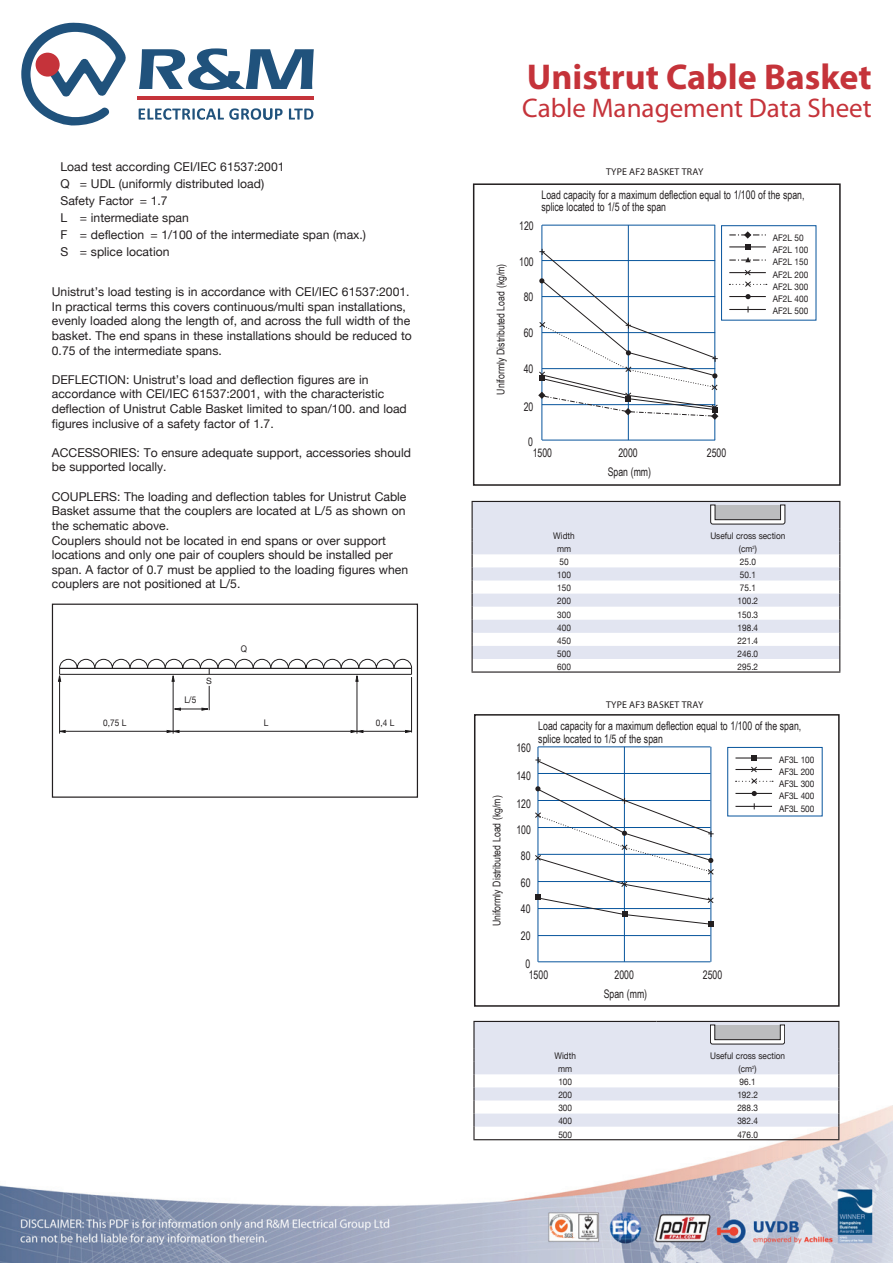
<style>
.page{position:relative;width:893px;height:1263px;background:#fff}
.page>*{position:absolute;margin:0;border:0;box-sizing:border-box;transform-origin:0 0}
.t1{font:700 36px "Myriad Pro";color:#c5333a}
.t2{font:27px "Myriad Pro";color:#c5333a}
.t3{font:12.15px/14.5px "Helvetica Neue";color:#231f20}
.t4{font:11.85px/11.1px "Arial Narrow";color:#231f20;scale:.9 1}
.t5{font:10.65px "Arial Narrow";color:#231f20}
.t6{font:800 9.9px "Futura";letter-spacing:.015em;color:#231f20}
.t7{font:9.15px/12.1px "Helvetica Neue";color:#231f20;scale:.9 1}
.t8{font:8.7px "Helvetica";color:#201d1e}
</style>
<div class="page">
<svg style="left:21px;top:22px;width:105px;height:104px"></svg>
<div style="left:36px;top:53px;width:24px;height:24px;background:#c5333a;border-radius:50%"></div>
<hr style="left:138px;top:96px;width:176px;height:4px;background:#c5333a">
<svg style="left:139px;top:48px;width:175px;height:42px"></svg>
<svg style="left:289px;top:109px;width:24px;height:11px"></svg>
<svg style="left:139px;top:108px;width:144px;height:12px"></svg>
<img style="left:0;top:1105px;width:892px;height:158px">
<hr style="left:179px;top:731px;width:172px;height:1px;background:#201d1e">
<hr style="left:65px;top:731px;width:102px;height:1px;background:#201d1e">
<svg style="left:60px;top:730px;width:6px;height:3px"></svg>
<svg style="left:167px;top:730px;width:13px;height:3px"></svg>
<hr style="left:411px;top:677px;width:1px;height:55px;background:#201d1e">
<svg style="left:405px;top:730px;width:8px;height:3px"></svg>
<svg style="left:351px;top:730px;width:12px;height:3px"></svg>
<hr style="left:363px;top:731px;width:43px;height:1px;background:#201d1e">
<hr style="left:59px;top:680px;width:1px;height:54px;background:#201d1e">
<hr style="left:173px;top:680px;width:1px;height:54px;background:#201d1e">
<svg style="left:58px;top:659px;width:354px;height:52px"></svg>
<hr style="left:357px;top:680px;width:1px;height:54px;background:#201d1e">
<div style="left:52px;top:604px;width:366px;height:194px;border:1px solid #231f20"></div>
<hr style="left:542px;top:225px;width:173px;height:1px;background:#07549c">
<hr style="left:542px;top:440px;width:173px;height:1px;background:#07549c">
<hr style="left:628px;top:225px;width:1px;height:215px;background:#07549c">
<hr style="left:542px;top:225px;width:1px;height:215px;background:#07549c">
<hr style="left:715px;top:225px;width:1px;height:215px;background:#07549c">
<div style="left:721px;top:225px;width:95px;height:95px;border:1px solid #07549c"></div>
<hr style="left:729px;top:296px;width:37px;height:1px;background:#231f20">
<hr style="left:729px;top:309px;width:37px;height:1px;background:#231f20">
<svg style="left:745px;top:294px;width:6px;height:5px"></svg>
<svg style="left:729px;top:257px;width:37px;height:5px"></svg>
<svg style="left:729px;top:231px;width:37px;height:19px"></svg>
<svg style="left:729px;top:270px;width:38px;height:17px"></svg>
<hr style="left:729px;top:272px;width:37px;height:1px;background:#231f20">
<hr style="left:729px;top:246px;width:37px;height:1px;background:#231f20">
<svg style="left:538px;top:249px;width:180px;height:171px"></svg>
<div style="left:473px;top:183px;width:368px;height:303px;border:2px solid #231f20"></div>
<svg style="left:473px;top:502px;width:366px;height:157px;fill:#e2e5f1"></svg>
<hr style="left:472px;top:671px;width:368px;height:2px;background:#231f20">
<hr style="left:472px;top:501px;width:184px;height:1px;background:#231f20">
<svg style="left:472px;top:502px;width:1px;height:169px"></svg>
<hr style="left:656px;top:501px;width:184px;height:1px;background:#231f20">
<svg style="left:839px;top:502px;width:1px;height:169px"></svg>
<svg style="left:710px;top:505px;width:75px;height:19px"></svg>
<hr style="left:538px;top:961px;width:172px;height:1px;background:#07549c">
<hr style="left:538px;top:746px;width:172px;height:1px;background:#07549c">
<hr style="left:538px;top:935px;width:172px;height:1px;background:#07549c">
<hr style="left:624px;top:747px;width:1px;height:215px;background:#07549c">
<hr style="left:538px;top:747px;width:1px;height:215px;background:#07549c">
<hr style="left:711px;top:747px;width:1px;height:215px;background:#07549c">
<div style="left:727px;top:747px;width:95px;height:69px;border:1px solid #07549c"></div>
<hr style="left:735px;top:793px;width:37px;height:1px;background:#231f20">
<svg style="left:752px;top:791px;width:5px;height:5px"></svg>
<svg style="left:736px;top:755px;width:37px;height:29px"></svg>
<hr style="left:735px;top:769px;width:37px;height:1px;background:#231f20">
<hr style="left:735px;top:757px;width:37px;height:1px;background:#231f20">
<hr style="left:735px;top:806px;width:37px;height:1px;background:#231f20">
<svg style="left:535px;top:757px;width:179px;height:170px"></svg>
<div style="left:474px;top:714px;width:366px;height:293px;border:2px solid #231f20"></div>
<hr style="left:473px;top:1139px;width:366px;height:1px;background:#231f20">
<svg style="left:473px;top:1021px;width:366px;height:118px"></svg>
<p class="t3" style="left:60px;top:157px;width:307px;line-height:17.1px">Load test according CEI/IEC 61537:2001<br>Q = UDL (uniformly distributed load)<br>Safety Factor = 1.7<br>L = intermediate span<br>F = deflection = 1/100 of the intermediate span (max.)<br>S = splice location</p>
<p class="t3" style="left:52px;top:284px;width:362px">Unistrut’s load testing is in accordance with CEI/IEC 61537:2001.<br>In practical terms this covers continuous/multi span installations, evenly loaded along the length of, and across the full width of the basket. The end spans in these installations should be reduced to 0.75 of the intermediate spans.</p>
<p class="t3" style="left:52px;top:371px;width:356px">DEFLECTION: Unistrut’s load and deflection figures are in accordance with CEI/IEC 61537:2001, with the characteristic deflection of Unistrut Cable Basket limited to span/100. and load figures inclusive of a safety factor of 1.7.</p>
<p class="t3" style="left:52px;top:444px;width:361px">ACCESSORIES: To ensure adequate support, accessories should be supported locally.</p>
<p class="t3" style="left:52px;top:488px;width:358px">COUPLERS: The loading and deflection tables for Unistrut Cable Basket assume that the couplers are located at L/5 as shown on the schematic above.<br>Couplers should not be located in end spans or over support locations and only one pair of couplers should be installed per span. A factor of 0.7 must be applied to the loading figures when couplers are not positioned at L/5.</p>
<p class="t7" style="left:103px;top:716px;width:27px">0,75 L</p>
<p class="t7" style="left:184px;top:693px;width:15px">L/5</p>
<p class="t8" style="left:206px;top:674px;width:7px">S</p>
<p class="t7" style="left:241px;top:642px;width:8px">Q</p>
<p class="t7" style="left:264px;top:716px;width:7px">L</p>
<p class="t7" style="left:376px;top:716px;width:22px">0,4 L</p>
<h1 class="t1" style="left:527px;top:53px;width:346px">Unistrut Cable Basket</h1>
<h2 class="t2" style="left:522px;top:92px;width:351px">Cable Management Data Sheet</h2>
<p class="t5" style="left:493px;top:395px;width:132px;rotate:-90deg">Uniformly Distributed Load (kg/m)</p>
<p class="t6" style="left:606px;top:165px;width:99px">TYPE AF2 BASKET TRAY</p>
<p class="t4" style="left:519px;top:220px;width:18px">120</p>
<p class="t4" style="left:519px;top:255px;width:18px">100</p>
<p class="t4" style="left:524px;top:291px;width:12px">80</p>
<p class="t4" style="left:524px;top:327px;width:12px">60</p>
<p class="t4" style="left:541px;top:188px;width:294px;line-height:12.8px">Load capacity for a maximum deflection equal to 1/100 of the span, splice located to 1/5 of the span</p>
<p class="t7" style="left:773px;top:231px;width:41px">AF2L 50<br>AF2L 100<br>AF2L 150<br>AF2L 200<br>AF2L 300<br>AF2L 400<br>AF2L 500</p>
<p class="t4" style="left:524px;top:363px;width:12px">40</p>
<p class="t4" style="left:524px;top:400px;width:12px">20</p>
<p class="t4" style="left:533px;top:436px;width:23px;text-indent:-4px">0<br>1500</p>
<p class="t4" style="left:618px;top:447px;width:23px">2000</p>
<p class="t4" style="left:707px;top:447px;width:23px">2500</p>
<p class="t4" style="left:608px;top:466px;width:50px">Span (mm)</p>
<p class="t5" style="left:489px;top:926px;width:132px;rotate:-90deg">Uniformly Distributed Load (kg/m)</p>
<p class="t7" style="left:553px;top:529px;width:25px">Width</p>
<p class="t7" style="left:710px;top:529px;width:85px">Useful cross section</p>
<p class="t7" style="left:557px;top:542px;width:17px">mm</p>
<p class="t7" style="left:739px;top:542px;width:21px">(cm<sup>2</sup>)</p>
<p class="t7" style="left:559px;top:555px;width:12px">50</p>
<p class="t7" style="left:740px;top:555px;width:19px">25.0</p>
<p class="t7" style="left:557px;top:568px;width:17px">100</p>
<p class="t7" style="left:740px;top:568px;width:19px">50.1</p>
<p class="t7" style="left:557px;top:581px;width:17px">150</p>
<p class="t7" style="left:740px;top:581px;width:19px">75.1</p>
<p class="t7" style="left:557px;top:594px;width:17px">200</p>
<p class="t7" style="left:738px;top:594px;width:24px">100.2</p>
<p class="t7" style="left:557px;top:608px;width:17px">300</p>
<p class="t7" style="left:738px;top:608px;width:24px">150.3</p>
<p class="t7" style="left:557px;top:621px;width:17px">400</p>
<p class="t7" style="left:738px;top:621px;width:24px">198.4</p>
<p class="t7" style="left:557px;top:634px;width:17px">450</p>
<p class="t7" style="left:738px;top:634px;width:24px">221.4</p>
<p class="t7" style="left:557px;top:647px;width:17px">500</p>
<p class="t7" style="left:738px;top:647px;width:24px">246.0</p>
<p class="t7" style="left:557px;top:660px;width:17px">600</p>
<p class="t7" style="left:738px;top:660px;width:24px">295.2</p>
<p class="t4" style="left:516px;top:742px;width:18px">160</p>
<p class="t4" style="left:516px;top:769px;width:18px">140</p>
<p class="t4" style="left:516px;top:798px;width:18px">120</p>
<p class="t4" style="left:516px;top:823px;width:18px">100</p>
<p class="t4" style="left:521px;top:850px;width:12px">80</p>
<p class="t4" style="left:521px;top:876px;width:12px">60</p>
<p class="t4" style="left:521px;top:903px;width:12px">40</p>
<p class="t4" style="left:521px;top:930px;width:12px">20</p>
<p class="t6" style="left:606px;top:699px;width:99px">TYPE AF3 BASKET TRAY</p>
<p class="t4" style="left:538px;top:719px;width:294px;line-height:12.8px">Load capacity for a maximum deflection equal to 1/100 of the span, splice located to 1/5 of the span</p>
<p class="t7" style="left:779px;top:753px;width:41px;text-align:justify">AF3L 100<br>AF3L 200<br>AF3L 300<br>AF3L 400<br>AF3L 500</p>
<p class="t4" style="left:525px;top:958px;width:27px">0<br>1500</p>
<p class="t4" style="left:614px;top:969px;width:23px">2000</p>
<p class="t4" style="left:703px;top:969px;width:23px">2500</p>
<p class="t4" style="left:604px;top:987px;width:50px">Span (mm)</p>
<p class="t7" style="left:554px;top:1049px;width:25px">Width</p>
<p class="t7" style="left:710px;top:1049px;width:85px">Useful cross section</p>
<p class="t7" style="left:558px;top:1062px;width:17px">mm</p>
<p class="t7" style="left:739px;top:1062px;width:21px">(cm<sup>2</sup>)</p>
<p class="t7" style="left:558px;top:1075px;width:17px">100</p>
<p class="t7" style="left:740px;top:1075px;width:19px">96.1</p>
<p class="t7" style="left:558px;top:1088px;width:17px">200</p>
<p class="t7" style="left:737px;top:1088px;width:24px">192.2</p>
<p class="t7" style="left:558px;top:1101px;width:17px">300</p>
<p class="t7" style="left:737px;top:1101px;width:24px">288.3</p>
<p class="t7" style="left:558px;top:1114px;width:17px">400</p>
<p class="t7" style="left:737px;top:1114px;width:24px">382.4</p>
<p class="t7" style="left:558px;top:1127px;width:17px">500</p>
<p class="t7" style="left:737px;top:1127px;width:24px">476.0</p>
</div>
